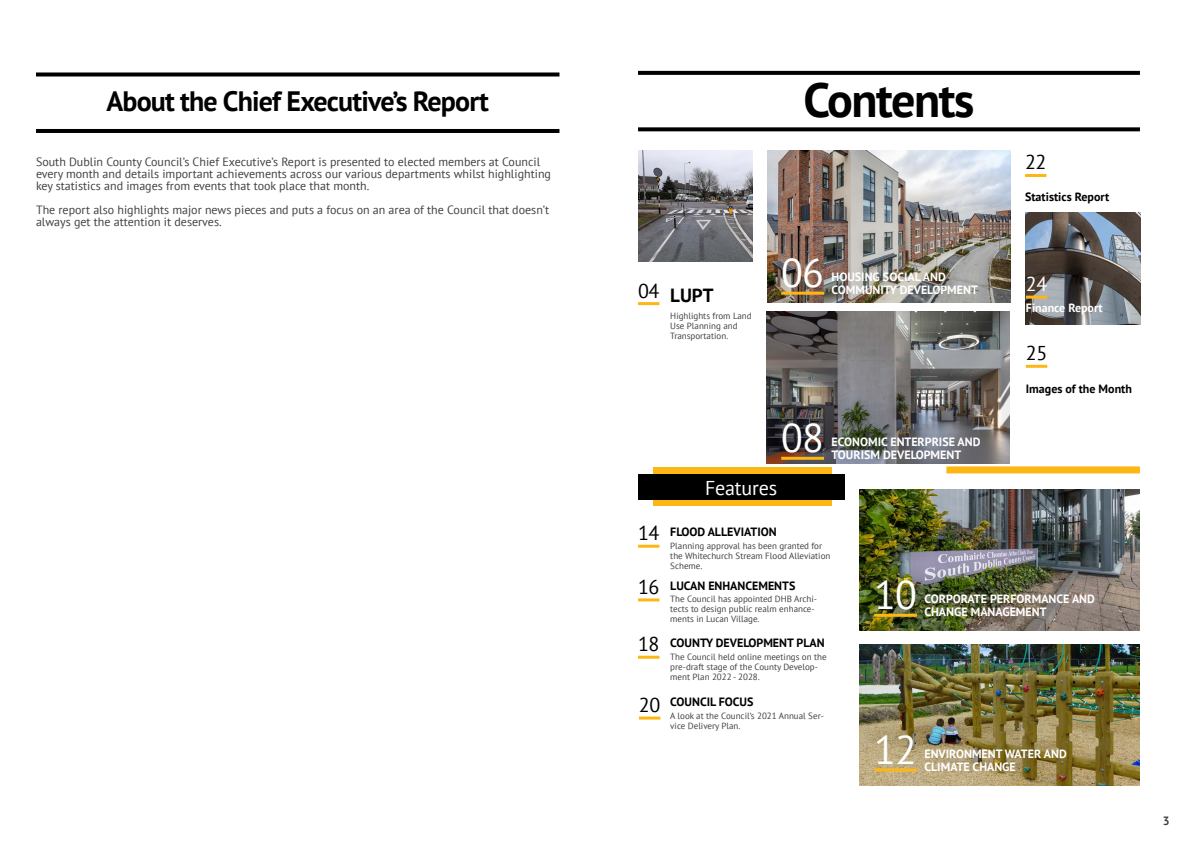
<style>
.page{position:relative;width:1191px;height:842px;background:#fff}
.page>*{position:absolute;margin:0;border:0;box-sizing:border-box;transform-origin:0 0}
.t1{font:700 48px "PT Sans";letter-spacing:-.03em;color:#000}
.t2{font:40px "PT Sans";letter-spacing:-.02em;color:#fff}
.t3{font:700 28px "PT Sans";letter-spacing:-.03em;color:#000}
.t4{font:20px "PT Sans";letter-spacing:-.01em;color:#fff}
.t5{font:20px "PT Sans";color:#000}
.t6{font:700 19px "PT Sans";color:#000}
.t7{font:12px/12px "PT Sans";color:#414042}
.t8{font:700 12px "PT Sans";color:#fff}
.t9{font:700 12px "PT Sans";color:#000}
.t10{font:700 12px "PT Sans";color:#414042}
.t11{font:9px/10px "PT Sans";color:#414042}
.s1{font-weight:400;font-size:20px}
</style>
<div class="page">
<img style="left:1026px;top:213px;width:114px;height:112px">
<img style="left:766px;top:312px;width:244px;height:152px">
<img style="left:767px;top:150px;width:244px;height:152px">
<img style="left:638px;top:151px;width:115px;height:110px">
<img style="left:860px;top:490px;width:280px;height:140px">
<img style="left:860px;top:645px;width:280px;height:140px">
<hr style="left:781px;top:457px;width:43px;height:3px;background:#fdb714">
<div style="left:652px;top:468px;width:179px;height:38px;background:#fdb714"></div>
<div style="left:638px;top:474px;width:206px;height:26px;background:#000"></div>
<hr style="left:638px;top:545px;width:21px;height:3px;background:#fdb714">
<hr style="left:874px;top:614px;width:43px;height:3px;background:#fdb714">
<hr style="left:874px;top:769px;width:43px;height:3px;background:#fdb714">
<hr style="left:1025px;top:174px;width:21px;height:3px;background:#fdb714">
<hr style="left:1026px;top:296px;width:21px;height:3px;background:#fdb714">
<hr style="left:638px;top:598px;width:21px;height:3px;background:#fdb714">
<hr style="left:638px;top:656px;width:21px;height:3px;background:#fdb714">
<hr style="left:638px;top:302px;width:21px;height:3px;background:#fdb714">
<svg style="left:638px;top:71px;width:502px;height:4px;background:#070707"></svg>
<svg style="left:638px;top:127px;width:502px;height:4px;background:#161616"></svg>
<div style="left:946px;top:466px;width:194px;height:7px;background:#fdb714"></div>
<hr style="left:781px;top:292px;width:43px;height:3px;background:#fdb714">
<hr style="left:639px;top:716px;width:21px;height:3px;background:#fdb714">
<hr style="left:1026px;top:365px;width:21px;height:3px;background:#fdb714">
<svg style="left:36px;top:72px;width:523px;height:4px;background:#1f1f1f"></svg>
<hr style="left:36px;top:129px;width:523px;height:4px;background:#000">
<h3 class="t3" style="left:106px;top:83px;width:384px">About the Chief Executive’s Report</h3>
<p class="t7" style="left:36px;top:156px;width:516px">South Dublin County Council’s Chief Executive’s Report is presented to elected members at Council every month and details important achievements across our various departments whilst highlighting key statistics and images from events that took place that month.</p>
<h3 class="t7" style="left:36px;top:204px;width:515px">The report also highlights major news pieces and puts a focus on an area of the Council that doesn’t always get the attention it deserves.</h3>
<h1 class="t1" style="left:803px;top:68px;width:173px">Contents</h1>
<h3 class="t6" style="left:638px;top:282px;width:77px"><sup>04</sup> LUPT</h3>
<p class="t11" style="left:670px;top:311px;width:83px">Highlights from Land<br>Use Planning and<br>Transportation.</p>
<h2 class="t2" style="left:781px;top:247px;width:44px">06</h2>
<h3 class="t8" style="left:831px;top:269px;width:116px">HOUSING SOCIAL AND</h3>
<h3 class="t8" style="left:831px;top:282px;width:148px">COMMUNITY DEVELOPMENT</h3>
<h2 class="t2" style="left:781px;top:413px;width:44px">08</h2>
<h3 class="t8" style="left:831px;top:434px;width:150px">ECONOMIC ENTERPRISE AND</h3>
<h3 class="t8" style="left:831px;top:447px;width:131px">TOURISM DEVELOPMENT</h3>
<h3 class="t4" style="left:705px;top:475px;width:73px">Features</h3>
<h3 class="t9" style="left:638px;top:524px;width:140px"><span class="s1">14</span> FLOOD ALLEVIATION</h3>
<p class="t11" style="left:670px;top:540px;width:162px">Planning approval has been granted for the Whitechurch Stream Flood Alleviation<br>Scheme.</p>
<h3 class="t5" style="left:1025px;top:150px;width:23px">22</h3>
<h3 class="t9" style="left:1025px;top:189px;width:86px">Statistics Report</h3>
<h3 class="t4" style="left:1026px;top:271px;width:23px">24</h3>
<h3 class="t8" style="left:1026px;top:300px;width:78px">Finance Report</h3>
<h3 class="t5" style="left:1026px;top:340px;width:23px">25</h3>
<h3 class="t9" style="left:1026px;top:380px;width:108px">Images of the Month</h3>
<h3 class="t9" style="left:638px;top:577px;width:159px"><span class="s1">16</span> LUCAN ENHANCEMENTS</h3>
<p class="t11" style="left:670px;top:594px;width:148px">The Council has appointed DHB Archi&shy;tects to design public realm enhance&shy;ments in Lucan Village.</p>
<h3 class="t9" style="left:638px;top:635px;width:188px"><span class="s1">18</span> COUNTY DEVELOPMENT PLAN</h3>
<p class="t11" style="left:670px;top:651px;width:158px">The Council held online meetings on the pre-draft stage of the County Develop&shy;ment Plan 2022 - 2028.</p>
<h3 class="t9" style="left:639px;top:694px;width:116px"><span class="s1">20</span> COUNCIL FOCUS</h3>
<p class="t11" style="left:670px;top:710px;width:155px">A look at the Council’s 2021 Annual Ser&shy;vice Delivery Plan.</p>
<h2 class="t2" style="left:874px;top:569px;width:44px">10</h2>
<h3 class="t8" style="left:924px;top:591px;width:172px">CORPORATE PERFORMANCE AND</h3>
<h3 class="t8" style="left:924px;top:604px;width:124px">CHANGE MANAGEMENT</h3>
<h2 class="t2" style="left:874px;top:724px;width:44px">12</h2>
<h3 class="t8" style="left:924px;top:746px;width:144px">ENVIRONMENT WATER AND</h3>
<h3 class="t8" style="left:924px;top:759px;width:93px">CLIMATE CHANGE</h3>
<h3 class="t10" style="left:1162px;top:812px;width:8px">3</h3>
</div>
